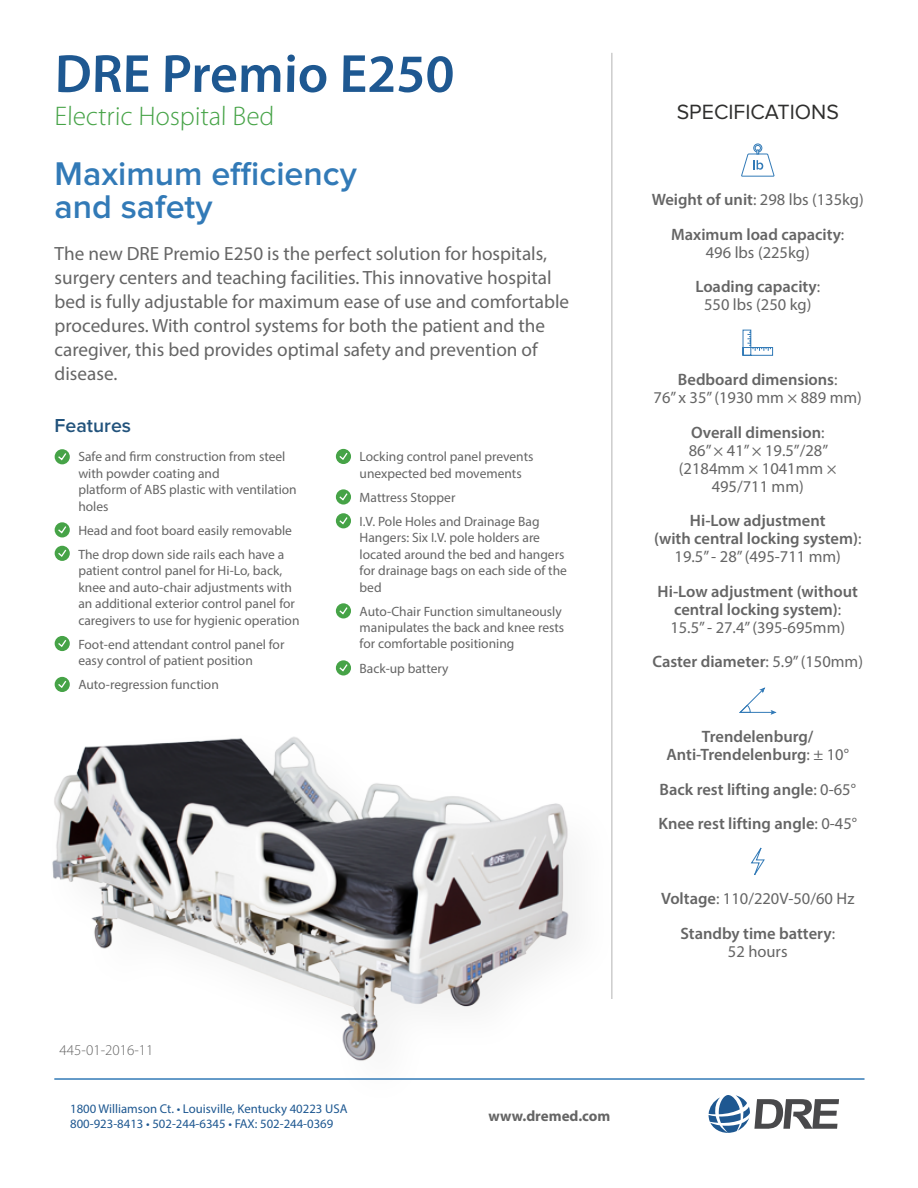
<style>
.page{position:relative;width:918px;height:1188px;background:#fff}
.page>*{position:absolute;margin:0;border:0;box-sizing:border-box;transform-origin:0 0}
.t1{font:600 54.15px "Myriad Pro";color:#1e5891}
.t2{font:600 34.05px/32.1px "Proxima Nova";color:#327ab7}
.t3{font:300 27px "Myriad Pro";color:#46a347}
.t4{font:21.45px "Proxima Nova";color:#2f2f2e}
.t5{font:600 19.5px "Proxima Nova";color:#22537c}
.t6{font:19.2px/24px "Myriad Pro";color:#656565}
.t7{font:600 16.5px/18px "Myriad Pro";color:#656565;text-align:center}
.t8{font:16.5px/18px "Myriad Pro";color:#656565;text-align:center}
.t9{font:300 15px "Myriad Pro";color:#656565}
.t10{font:700 15px "Myriad Pro";color:#656565}
.t11{font:13.5px/16.5px "Myriad Pro";color:#656565}
.t12{font:12.75px/15.3px "Myriad Pro";color:#1e5891}
.s1{font-weight:400}
.s2{font-weight:600}
</style>
<div class="page">
<hr style="left:612px;top:53px;width:1px;height:946px;background:#656565">
<img style="left:52px;top:737px;width:517px;height:324px">
<svg style="left:709px;top:1095px;width:130px;height:38px"></svg>
<hr style="left:54px;top:1078px;width:811px;height:2px;background:#327ab7">
<svg style="left:55px;top:449px;width:15px;height:15px"></svg>
<svg style="left:57px;top:452px;width:11px;height:9px"></svg>
<svg style="left:336px;top:449px;width:15px;height:15px"></svg>
<svg style="left:338px;top:451px;width:11px;height:10px"></svg>
<svg style="left:336px;top:489px;width:15px;height:16px"></svg>
<svg style="left:338px;top:492px;width:11px;height:10px"></svg>
<div style="left:336px;top:513px;width:15px;height:15px;background:#46a347;border-radius:50%"></div>
<svg style="left:339px;top:517px;width:9px;height:8px"></svg>
<div style="left:336px;top:603px;width:15px;height:15px;background:#46a347;border-radius:50%"></div>
<svg style="left:339px;top:607px;width:9px;height:8px"></svg>
<svg style="left:336px;top:660px;width:15px;height:16px"></svg>
<svg style="left:338px;top:663px;width:11px;height:10px"></svg>
<svg style="left:55px;top:522px;width:15px;height:15px"></svg>
<svg style="left:57px;top:525px;width:11px;height:10px"></svg>
<div style="left:55px;top:546px;width:15px;height:15px;background:#46a347;border-radius:50%"></div>
<svg style="left:58px;top:548px;width:10px;height:9px"></svg>
<div style="left:55px;top:636px;width:15px;height:15px;background:#46a347;border-radius:50%"></div>
<svg style="left:58px;top:638px;width:10px;height:9px"></svg>
<div style="left:55px;top:677px;width:15px;height:15px;background:#46a347;border-radius:50%"></div>
<svg style="left:58px;top:679px;width:10px;height:9px"></svg>
<svg style="left:742px;top:329px;width:31px;height:27px"></svg>
<svg style="left:739px;top:687px;width:37px;height:28px"></svg>
<svg style="left:750px;top:847px;width:15px;height:28px"></svg>
<svg style="left:741px;top:143px;width:34px;height:34px"></svg>
<h1 class="t1" style="left:54px;top:39px;width:402px">DRE Premio E250</h1>
<h3 class="t3" style="left:55px;top:100px;width:222px">Electric Hospital Bed</h3>
<h2 class="t2" style="left:55px;top:159px;width:304px">Maximum efficiency and safety</h2>
<p class="t6" style="left:55px;top:241px;width:516px">The new DRE Premio E250 is the perfect solution for hospitals, surgery centers and teaching facilities. This innovative hospital bed is fully adjustable for maximum ease of use and comfortable procedures. With control systems for both the patient and the caregiver, this bed provides optimal safety and prevention of disease.</p>
<h3 class="t5" style="left:55px;top:417px;width:78px">Features</h3>
<p class="t11" style="left:78px;top:448px;width:220px">Safe and firm construction from steel with powder coating and<br>platform of ABS plastic with ventilation holes</p>
<p class="t11" style="left:78px;top:518px;width:215px;line-height:24px">Head and foot board easily removable<br>The drop down side rails each have a</p>
<p class="t11" style="left:78px;top:562px;width:223px">patient control panel for Hi-Lo, back, knee and auto-chair adjustments with an additional exterior control panel for caregivers to use for hygienic operation</p>
<p class="t11" style="left:78px;top:636px;width:208px">Foot-end attendant control panel for easy control of patient position</p>
<p class="t11" style="left:78px;top:676px;width:142px">Auto-regression function</p>
<p class="t11" style="left:360px;top:448px;width:175px">Locking control panel prevents unexpected bed movements</p>
<p class="t11" style="left:360px;top:485px;width:181px;line-height:24px">Mattress Stopper<br>I.V. Pole Holes and Drainage Bag</p>
<p class="t11" style="left:360px;top:529px;width:209px">Hangers: Six I.V. pole holders are located around the bed and hangers for drainage bags on each side of the bed</p>
<p class="t11" style="left:360px;top:603px;width:206px">Auto-Chair Function simultaneously manipulates the back and knee rests for comfortable positioning</p>
<p class="t11" style="left:360px;top:660px;width:91px">Back-up battery</p>
<p class="t9" style="left:60px;top:1041px;width:95px">445-01-2016-11</p>
<p class="t12" style="left:70px;top:1101px;width:279px">1800 Williamson Ct. • Louisville, Kentucky 40223 USA<br>800-923-8413 • 502-244-6345 • FAX: 502-244-0369</p>
<p class="t10" style="left:488px;top:1106px;width:124px">www.dremed.com</p>
<h3 class="t4" style="left:677px;top:103px;width:164px">SPECIFICATIONS</h3>
<p class="t7" style="left:652px;top:182px;width:214px;line-height:34.5px">Weight of unit<span class="s1">: 298 lbs (135kg)<br></span>Maximum load capacity<span class="s1">:</span></p>
<p class="t7" style="left:695px;top:234px;width:126px;line-height:34.5px"><span class="s1">496 lbs (225kg)<br></span>Loading capacity<span class="s1">:</span></p>
<p class="t8" style="left:704px;top:295px;width:109px">550 lbs (250 kg)</p>
<p class="t8" style="left:654px;top:370px;width:210px"><span class="s2">Bedboard dimensions</span>:<br>76” x 35” (1930 mm × 889 mm)</p>
<p class="t8" style="left:679px;top:423px;width:159px"><span class="s2">Overall dimension</span>:<br>86” × 41” × 19.5”/28” (2184mm × 1041mm ×<br>495/711 mm)</p>
<p class="t7" style="left:654px;top:511px;width:209px">Hi-Low adjustment<br>(with central locking system)<span class="s1">:<br>19.5” - 28” (495-711 mm)</span></p>
<p class="t7" style="left:658px;top:582px;width:202px">Hi-Low adjustment (without central locking system)<span class="s1">:<br>15.5” - 27.4” (395-695mm)</span></p>
<p class="t7" style="left:652px;top:652px;width:212px">Caster diameter<span class="s1">: 5.9” (150mm)</span></p>
<p class="t7" style="left:666px;top:727px;width:184px">Trendelenburg/<br>Anti-Trendelenburg<span class="s1">: ± 10°</span></p>
<p class="t7" style="left:658px;top:771px;width:200px;line-height:34.5px;text-align:left">Back rest lifting angle<span class="s1">: 0-65°<br></span>Knee rest lifting angle<span class="s1">: 0-45°</span></p>
<p class="t7" style="left:661px;top:881px;width:195px;line-height:34.5px">Voltage<span class="s1">: 110/220V-50/60 Hz<br></span>Standby time battery<span class="s1">:</span></p>
<p class="t8" style="left:728px;top:942px;width:61px">52 hours</p>
</div>
